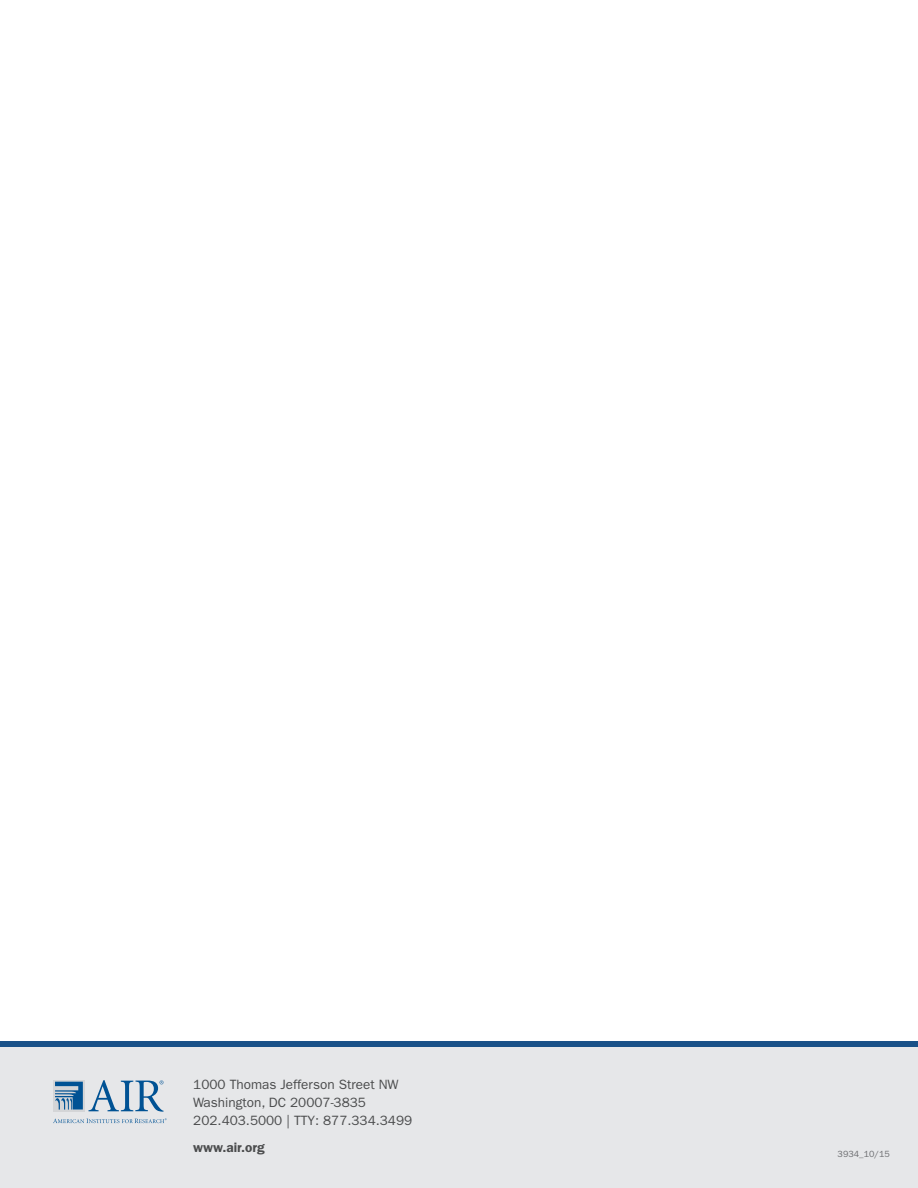
<style>
.page{position:relative;width:918px;height:1188px;background:#fff}
.page>*{position:absolute;margin:0;border:0;box-sizing:border-box;transform-origin:0 0}
.t1{font:13.5px/18px "ITC Franklin Gothic Std";color:#4b4c4d}
.t2{font:600 13.5px "ITC Franklin Gothic Std";color:#4b4c4d}
.t3{font:9px "ITC Franklin Gothic Std";color:#6c6d70}
</style>
<div class="page">
<div style="left:0;top:1047px;width:918px;height:141px;background:#e6e7e9"></div>
<div style="left:0;top:1041px;width:918px;height:6px;background:#195188"></div>
<div style="left:53px;top:1080px;width:32px;height:31px;background:#d4d5d7"></div>
<svg style="left:55px;top:1080px;width:109px;height:32px"></svg>
<svg style="left:53px;top:1118px;width:114px;height:5px"></svg>
<p class="t1" style="left:193px;top:1076px;width:220px">1000 Thomas Jefferson Street NW<br>Washington, DC 20007-3835<br>202.403.5000 | TTY: 877.334.3499</p>
<p class="t2" style="left:193px;top:1139px;width:73px">www.air.org</p>
<p class="t3" style="left:838px;top:1149px;width:54px">3934_10/15</p>
</div>
